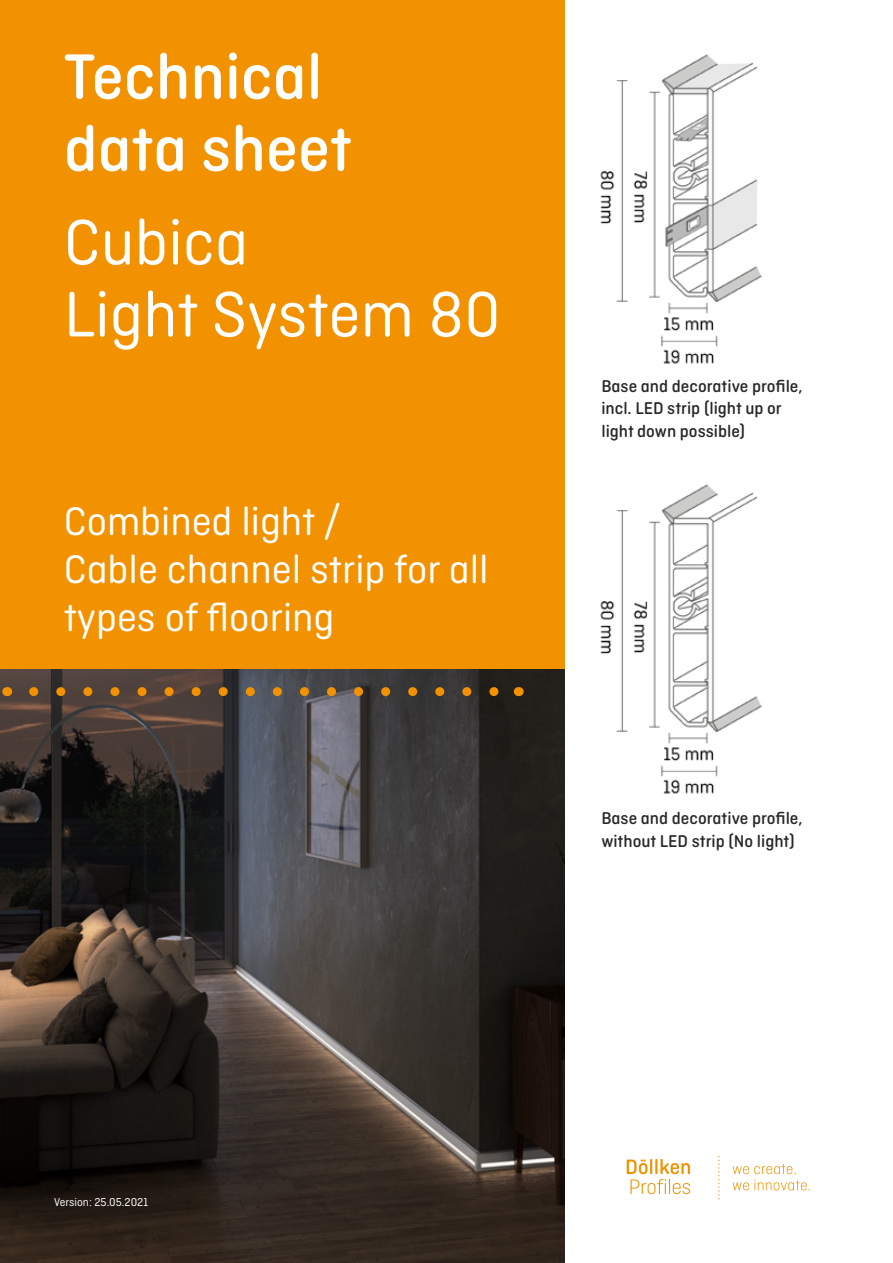
<style>
.page{position:relative;width:893px;height:1263px;background:#fff}
.page>*{position:absolute;margin:0;border:0;box-sizing:border-box;transform-origin:0 0}
.t1{font:67.5px/72px "Ciutadella Rounded";color:#fff}
.t2{font:500 67.5px/72px "Ciutadella Rounded";color:#fff}
.t3{font:42px/48px "Ciutadella Rounded";color:#fff}
.t4{font:500 18px/22.5px "Ciutadella Rounded";color:#282827}
.t5{font:12px "Ciutadella Rounded";color:#fff}
</style>
<div class="page">
<img style="left:0;top:669px;width:564px;height:594px">
<div style="left:0;top:0;width:564px;height:669px;background:#f39200"></div>
<svg style="left:34px;top:687px;width:471px;height:9px"></svg>
<svg style="left:718px;top:1156px;width:1px;height:43px"></svg>
<svg style="left:733px;top:1164px;width:77px;height:26px"></svg>
<svg style="left:627px;top:1159px;width:63px;height:35px"></svg>
<img style="left:600px;top:54px;width:162px;height:310px">
<img style="left:600px;top:484px;width:162px;height:310px">
<h1 class="t2" style="left:64px;top:41px;width:290px">Technical data sheet</h1>
<h1 class="t1" style="left:64px;top:206px;width:438px">Cubica<br>Light System 80</h1>
<h2 class="t3" style="left:64px;top:497px;width:426px">Combined light /<br>Cable channel strip for all types of flooring</h2>
<p class="t4" style="left:601px;top:375px;width:203px">Base and decorative profile, incl. LED strip (light up or light down possible)</p>
<p class="t4" style="left:601px;top:807px;width:203px">Base and decorative profile, without LED strip (No light)</p>
<p class="t5" style="left:54px;top:1195px;width:96px">Version: 25.05.2021</p>
</div>
